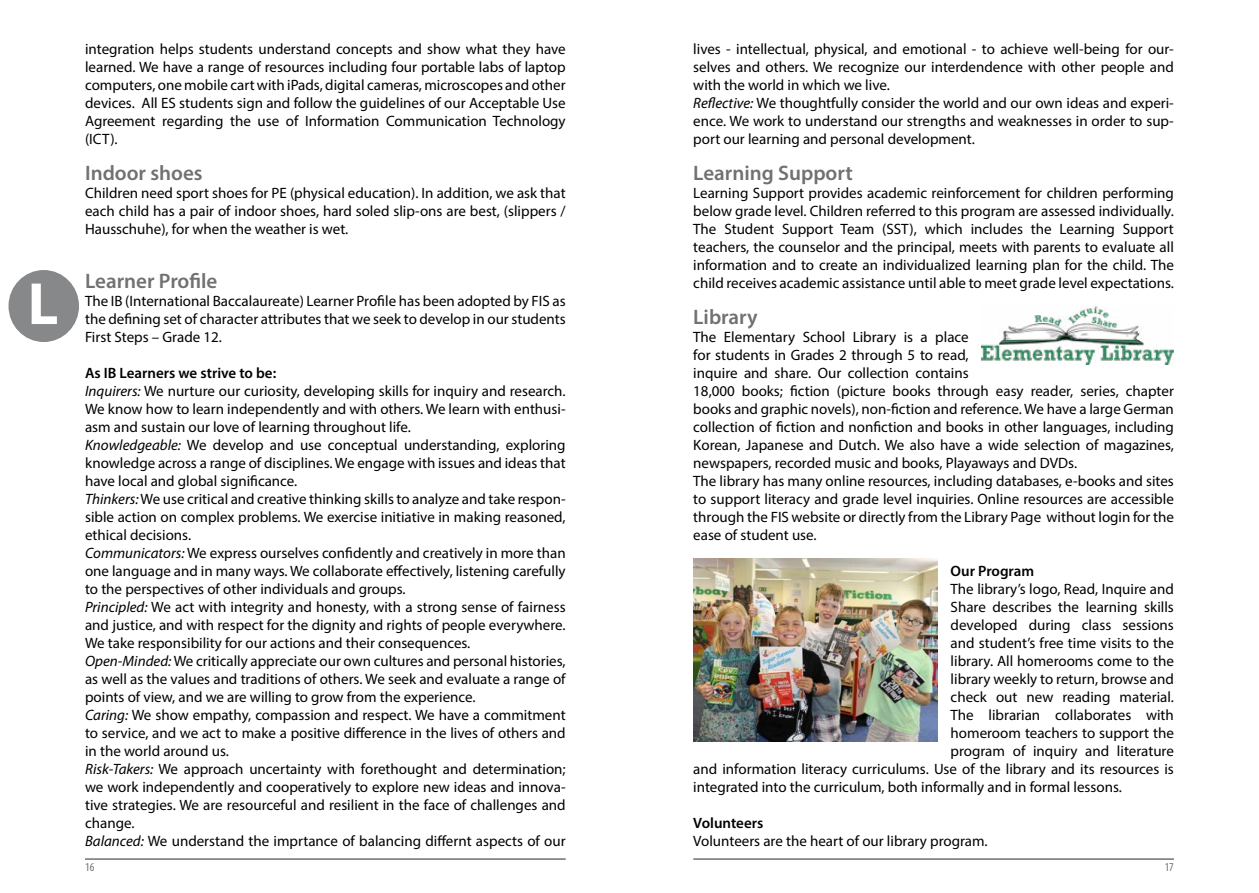
<style>
.page{position:relative;width:1259px;height:893px;background:#fff}
.page>*{position:absolute;margin:0;border:0;box-sizing:border-box;transform-origin:0 0}
.alphabet{font:700 60px "Myriad Pro";color:#fff}
.t1{font:600 21px "Myriad Pro";color:#707172}
.t2{font:15px/18px "Myriad Pro";color:#000;text-align:justify}
.t3{font:600 15px "Myriad Pro";color:#000}
.t4{font:condensed 12px "Myriad Pro";color:#707172}
.s1{font-style:italic}
</style>
<div class="page">
<hr style="left:85px;top:858px;width:481px;height:2px;background:#707172">
<hr style="left:693px;top:858px;width:481px;height:2px;background:#707172">
<div style="left:9px;top:270px;width:70px;height:72px;background:#87888a;border-radius:50%"></div>
<img style="left:981px;top:306px;width:193px;height:59px">
<img style="left:693px;top:558px;width:245px;height:184px">
<p class="alphabet" style="left:28px;top:265px;width:32px">L</p>
<p class="t2" style="left:85px;top:40px;width:482px">integration helps students understand concepts and show what they have learned. We have a range of resources including four portable labs of laptop computers, one mobile cart with iPads, digital cameras, microscopes and other devices. All ES students sign and follow the guidelines of our Acceptable Use Agreement regarding the use of Information Communication Technology (ICT).</p>
<p class="t1" style="left:85px;top:160px;width:119px">Indoor shoes</p>
<p class="t2" style="left:85px;top:184px;width:482px">Children need sport shoes for PE (physical education). In addition, we ask that each child has a pair of indoor shoes, hard soled slip-ons are best, (slippers / Hausschuhe), for when the weather is wet.</p>
<p class="t1" style="left:85px;top:268px;width:134px">Learner Profile</p>
<p class="t2" style="left:85px;top:292px;width:482px">The IB (International Baccalaureate) Learner Profile has been adopted by FIS as the defining set of character attributes that we seek to develop in our students First Steps – Grade 12.</p>
<p class="t3" style="left:85px;top:363px;width:193px">As IB Learners we strive to be:</p>
<p class="t2" style="left:85px;top:382px;width:482px"><span class="s1">Inquirers:</span> We nurture our curiosity, developing skills for inquiry and research.<br>We know how to learn independently and with others. We learn with enthusi&shy;asm and sustain our love of learning throughout life.</p>
<p class="t2" style="left:85px;top:436px;width:482px"><span class="s1">Knowledgeable:</span> We develop and use conceptual understanding, exploring knowledge across a range of disciplines. We engage with issues and ideas that have local and global significance.</p>
<p class="t2" style="left:85px;top:490px;width:482px"><span class="s1">Thinkers:</span> We use critical and creative thinking skills to analyze and take respon&shy;sible action on complex problems. We exercise initiative in making reasoned, ethical decisions.</p>
<p class="t2" style="left:85px;top:544px;width:482px"><span class="s1">Communicators:</span> We express ourselves confidently and creatively in more than one language and in many ways. We collaborate effectively, listening carefully to the perspectives of other individuals and groups.</p>
<p class="t2" style="left:85px;top:598px;width:482px"><span class="s1">Principled:</span> We act with integrity and honesty, with a strong sense of fairness and justice, and with respect for the dignity and rights of people everywhere.<br>We take responsibility for our actions and their consequences.</p>
<p class="t2" style="left:85px;top:652px;width:482px"><span class="s1">Open-Minded:</span> We critically appreciate our own cultures and personal histories, as well as the values and traditions of others. We seek and evaluate a range of points of view, and we are willing to grow from the experience.</p>
<p class="t2" style="left:85px;top:706px;width:482px"><span class="s1">Caring:</span> We show empathy, compassion and respect. We have a commitment to service, and we act to make a positive difference in the lives of others and in the world around us.</p>
<p class="t2" style="left:85px;top:760px;width:482px"><span class="s1">Risk-Takers:</span> We approach uncertainty with forethought and determination; we work independently and cooperatively to explore new ideas and innova&shy;tive strategies. We are resourceful and resilient in the face of challenges and change.</p>
<p class="t2" style="left:85px;top:832px;width:482px"><span class="s1">Balanced:</span> We understand the imprtance of balancing differnt aspects of our</p>
<p class="t2" style="left:693px;top:40px;width:482px">lives - intellectual, physical, and emotional - to achieve well-being for our&shy;selves and others. We recognize our interdendence with other people and with the world in which we live.</p>
<p class="t2" style="left:693px;top:94px;width:482px"><span class="s1">Reflective:</span> We thoughtfully consider the world and our own ideas and experi&shy;ence. We work to understand our strengths and weaknesses in order to sup&shy;port our learning and personal development.</p>
<p class="t1" style="left:693px;top:160px;width:161px">Learning Support</p>
<p class="t2" style="left:693px;top:184px;width:482px">Learning Support provides academic reinforcement for children performing below grade level. Children referred to this program are assessed individually.<br>The Student Support Team (SST), which includes the Learning Support teachers, the counselor and the principal, meets with parents to evaluate all information and to create an individualized learning plan for the child. The child receives academic assistance until able to meet grade level expectations.</p>
<p class="t1" style="left:693px;top:304px;width:66px">Library</p>
<p class="t2" style="left:693px;top:328px;width:482px;text-align:left">The Elementary School Library is a place<br>for students in Grades 2 through 5 to read,<br>inquire and share. Our collection contains<br>18,000 books; fiction (picture books through easy reader, series, chapter books and graphic novels), non-fiction and reference. We have a large German collection of fiction and nonfiction and books in other languages, including Korean, Japanese and Dutch. We also have a wide selection of magazines, newspapers, recorded music and books, Playaways and DVDs.</p>
<p class="t2" style="left:693px;top:472px;width:482px">The library has many online resources, including databases, e-books and sites to support literacy and grade level inquiries. Online resources are accessible through the FIS website or directly from the Library Page without login for the ease of student use.</p>
<p class="t3" style="left:950px;top:561px;width:85px">Our Program</p>
<p class="t2" style="left:950px;top:580px;width:225px">The library’s logo, Read, Inquire and</p>
<p class="t2" style="left:950px;top:598px;width:225px">Share describes the learning skills</p>
<p class="t2" style="left:950px;top:616px;width:225px">developed during class sessions</p>
<p class="t2" style="left:950px;top:634px;width:225px">and student’s free time visits to the</p>
<p class="t2" style="left:950px;top:652px;width:225px">library. All homerooms come to the</p>
<p class="t2" style="left:950px;top:670px;width:225px">library weekly to return, browse and</p>
<p class="t2" style="left:950px;top:688px;width:225px">check out new reading material.</p>
<p class="t2" style="left:950px;top:706px;width:225px">The librarian collaborates with</p>
<p class="t2" style="left:950px;top:724px;width:225px">homeroom teachers to support the</p>
<p class="t2" style="left:950px;top:742px;width:225px">program of inquiry and literature</p>
<p class="t2" style="left:693px;top:760px;width:482px">and information literacy curriculums. Use of the library and its resources is</p>
<p class="t2" style="left:693px;top:778px;width:430px">integrated into the curriculum, both informally and in formal lessons.</p>
<p class="t3" style="left:693px;top:813px;width:72px">Volunteers</p>
<p class="t2" style="left:693px;top:832px;width:296px">Volunteers are the heart of our library program.</p>
<p class="t4" style="left:85px;top:860px;width:11px">16</p>
<p class="t4" style="left:1164px;top:860px;width:11px">17</p>
</div>
